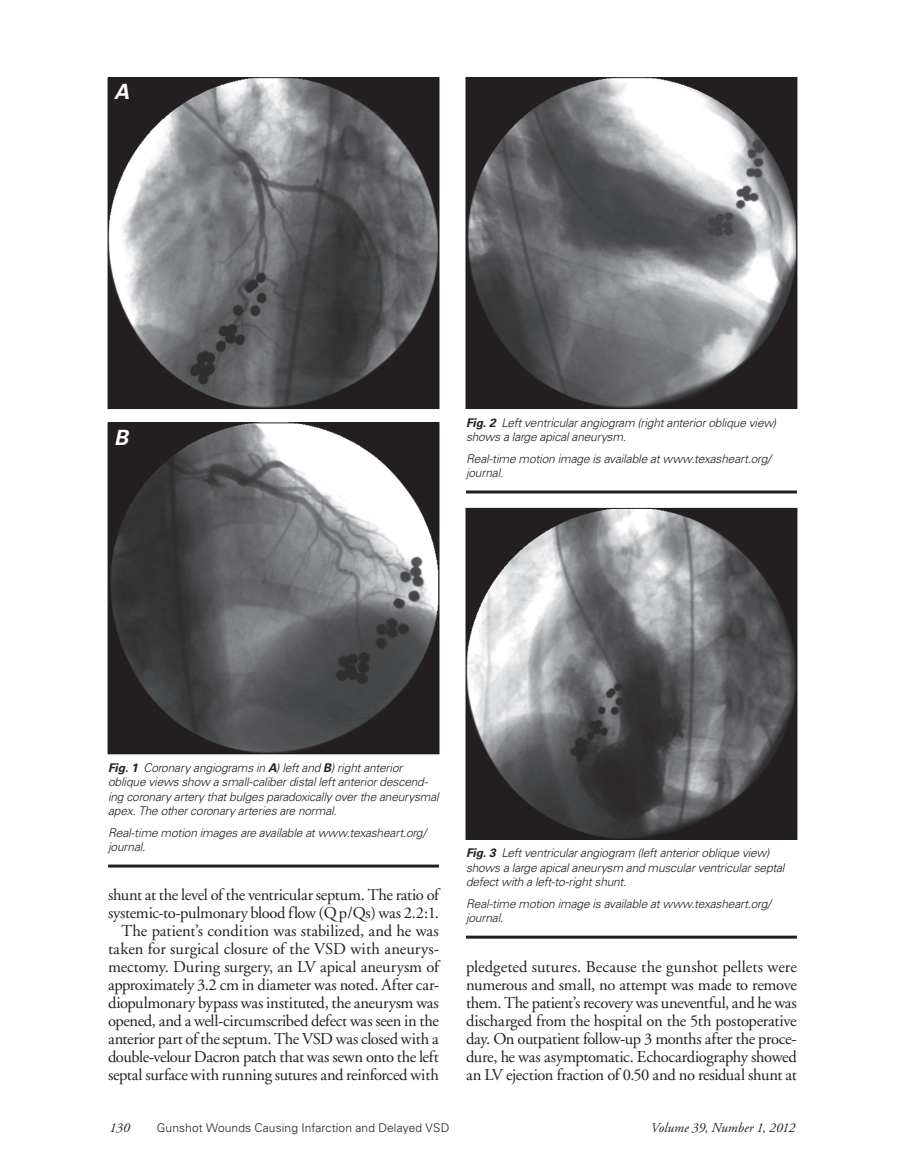
<style>
.page{position:relative;width:905px;height:1175px;background:#fff}
.page>*{position:absolute;margin:0;border:0;box-sizing:border-box;transform-origin:0 0}
.t1{font:italic 700 21px "Univers LT";color:#fff}
.t2{font:16.5px/18px "Adobe Garamond";letter-spacing:-.015em;color:#231f20;text-align:right}
.t3{font:italic 13.5px "Adobe Garamond";color:#231f20}
.t4{font:italic 300 12px/14.4px "Univers LT";letter-spacing:-.015em;color:#231f20}
.t5{font:300 12px "Univers LT";letter-spacing:.01em;color:#231f20}
.s1{font-weight:700}
</style>
<div class="page">
<img style="left:110px;top:79px;width:327px;height:328px">
<div style="left:108px;top:77px;width:331px;height:332px;border:1px solid #231f20"></div>
<img style="left:110px;top:424px;width:327px;height:328px">
<div style="left:108px;top:422px;width:331px;height:332px;border:1px solid #231f20"></div>
<hr style="left:108px;top:864px;width:331px;height:3px;background:#231f20">
<img style="left:467px;top:79px;width:328px;height:328px">
<div style="left:465px;top:77px;width:332px;height:332px;border:1px solid #231f20"></div>
<hr style="left:466px;top:490px;width:331px;height:3px;background:#231f20">
<img style="left:467px;top:510px;width:328px;height:327px">
<div style="left:465px;top:508px;width:332px;height:331px;border:1px solid #231f20"></div>
<hr style="left:466px;top:935px;width:331px;height:3px;background:#231f20">
<p class="t1" style="left:114px;top:80px;width:17px">A</p>
<p class="t1" style="left:114px;top:425px;width:16px">B</p>
<p class="t4" style="left:466px;top:415px;width:312px"><span class="s1">Fig. 2</span> Left ventricular angiogram (right anterior oblique view) shows a large apical aneurysm.</p>
<p class="t4" style="left:466px;top:451px;width:306px">Real-time motion image is available at www.texasheart.org/ journal.</p>
<p class="t4" style="left:108px;top:760px;width:332px"><span class="s1">Fig. 1</span> Coronary angiograms in <span class="s1">A</span>) left and <span class="s1">B</span>) right anterior oblique views show a small-caliber distal left anterior descend&shy;ing coronary artery that bulges paradoxically over the aneurysmal apex. The other coronary arteries are normal.</p>
<p class="t4" style="left:108px;top:825px;width:319px">Real-time motion images are available at www.texasheart.org/ journal.</p>
<p class="t2" style="left:108px;top:886px;width:332px">shunt at the level of the ventricular septum. The ratio of systemic-to-pulmonary blood flow (Qp/Qs) was 2.2:1.<br>The patient’s condition was stabilized, and he was taken for surgical closure of the VSD with aneurys&shy;mectomy. During surgery, an LV apical aneurysm of approximately 3.2 cm in diameter was noted. After car&shy;diopulmonary bypass was instituted, the aneurysm was opened, and a well-circumscribed defect was seen in the anterior part of the septum. The VSD was closed with a double-velour Dacron patch that was sewn onto the left septal surface with running sutures and reinforced with</p>
<p class="t4" style="left:466px;top:846px;width:320px"><span class="s1">Fig. 3</span> Left ventricular angiogram (left anterior oblique view) shows a large apical aneurysm and muscular ventricular septal defect with a left-to-right shunt.</p>
<p class="t4" style="left:466px;top:896px;width:306px">Real-time motion image is available at www.texasheart.org/ journal.</p>
<p class="t2" style="left:466px;top:958px;width:332px;text-align:justify">pledgeted sutures. Because the gunshot pellets were numerous and small, no attempt was made to remove them. The patient’s recovery was uneventful, and he was discharged from the hospital on the 5th postoperative day. On outpatient follow-up 3 months after the proce&shy;dure, he was asymptomatic. Echocardiography showed an LV ejection fraction of 0.50 and no residual shunt at</p>
<p class="t3" style="left:110px;top:1120px;width:22px">130</p>
<p class="t5" style="left:157px;top:1120px;width:294px">Gunshot Wounds Causing Infarction and Delayed VSD</p>
<p class="t3" style="left:651px;top:1120px;width:146px">Volume 39, Number 1, 2012</p>
</div>
